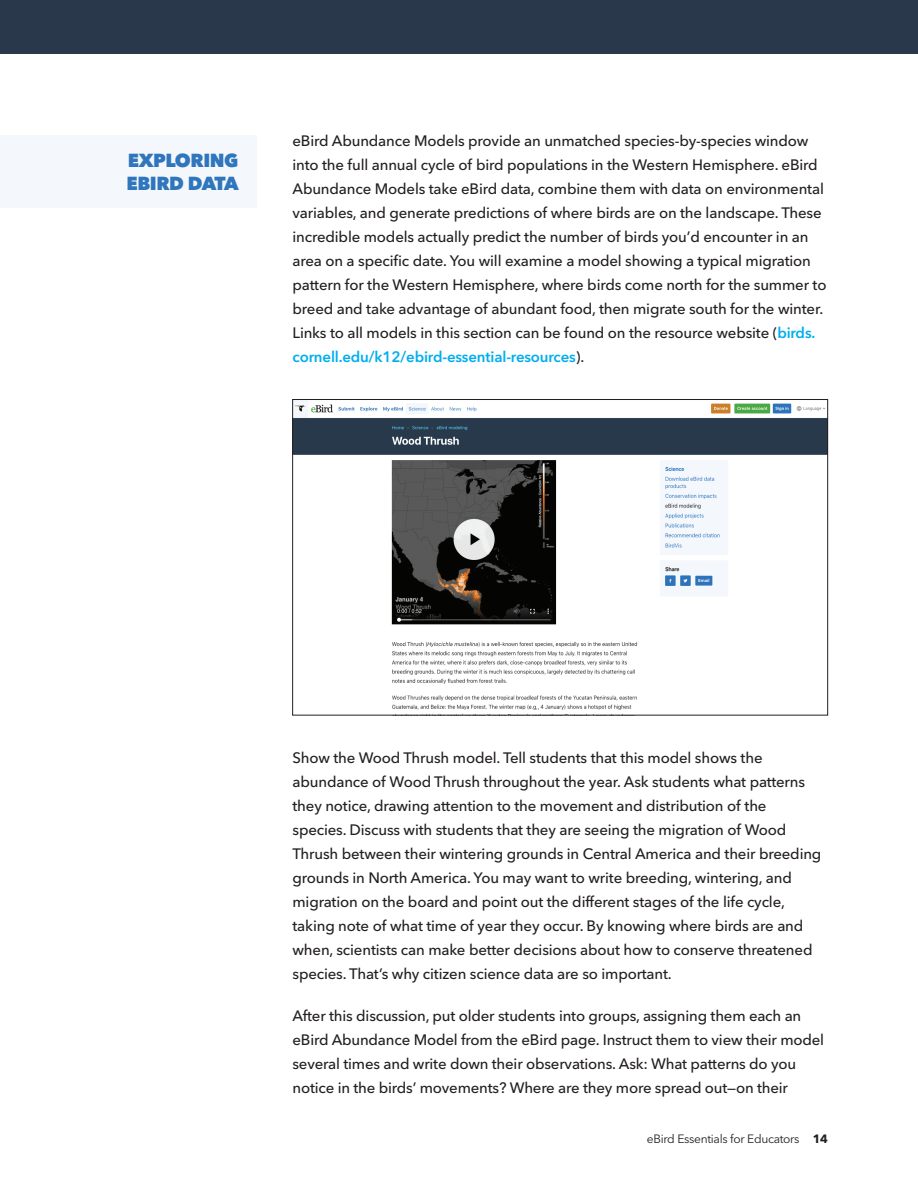
<style>
.page{position:relative;width:918px;height:1188px;background:#fff}
.page>*{position:absolute;margin:0;border:0;box-sizing:border-box;transform-origin:0 0}
.t1{font:800 18.75px/22.5px "Avenir Next LT Pro";letter-spacing:-.025em;color:#3076bc}
.t2{font:500 15px/24px "Avenir Next LT Pro";letter-spacing:-.01em;color:#231f20}
.t3{font:12px "Avenir Next LT Pro";letter-spacing:-.025em;color:#231f20}
.s1{font-weight:600;color:#00aeef}
.s2{font-weight:700}
</style>
<div class="page">
<div style="left:0;top:0;width:918px;height:54px;background:#29394b"></div>
<div style="left:0;top:135px;width:256px;height:73px;background:#f4f8fc"></div>
<img style="left:295px;top:401px;width:531px;height:309px">
<div style="left:293px;top:399px;width:535px;height:316px;border:1px solid #231f20"></div>
<p class="t1" style="left:127px;top:149px;width:114px">EXPLORING<br>EBIRD DATA</p>
<p class="t2" style="left:292px;top:129px;width:536px">eBird Abundance Models provide an unmatched species-by-species window into the full annual cycle of bird populations in the Western Hemisphere. eBird Abundance Models take eBird data, combine them with data on environmental variables, and generate predictions of where birds are on the landscape. These incredible models actually predict the number of birds you’d encounter in an area on a specific date. You will examine a model showing a typical migration pattern for the Western Hemisphere, where birds come north for the summer to breed and take advantage of abundant food, then migrate south for the winter.<br>Links to all models in this section can be found on the resource website (<span class="s1">birds. cornell.edu/k12/ebird-essential-resources</span>).</p>
<p class="t2" style="left:292px;top:746px;width:530px">Show the Wood Thrush model. Tell students that this model shows the abundance of Wood Thrush throughout the year. Ask students what patterns they notice, drawing attention to the movement and distribution of the species. Discuss with students that they are seeing the migration of Wood Thrush between their wintering grounds in Central America and their breeding grounds in North America. You may want to write breeding, wintering, and migration on the board and point out the different stages of the life cycle, taking note of what time of year they occur. By knowing where birds are and when, scientists can make better decisions about how to conserve threatened species. That’s why citizen science data are so important.</p>
<p class="t2" style="left:292px;top:1004px;width:533px">After this discussion, put older students into groups, assigning them each an eBird Abundance Model from the eBird page. Instruct them to view their model several times and write down their observations. Ask: What patterns do you notice in the birds’ movements? Where are they more spread out—on their</p>
<p class="t3" style="left:647px;top:1131px;width:183px">eBird Essentials for Educators <span class="s2">14</span></p>
</div>
